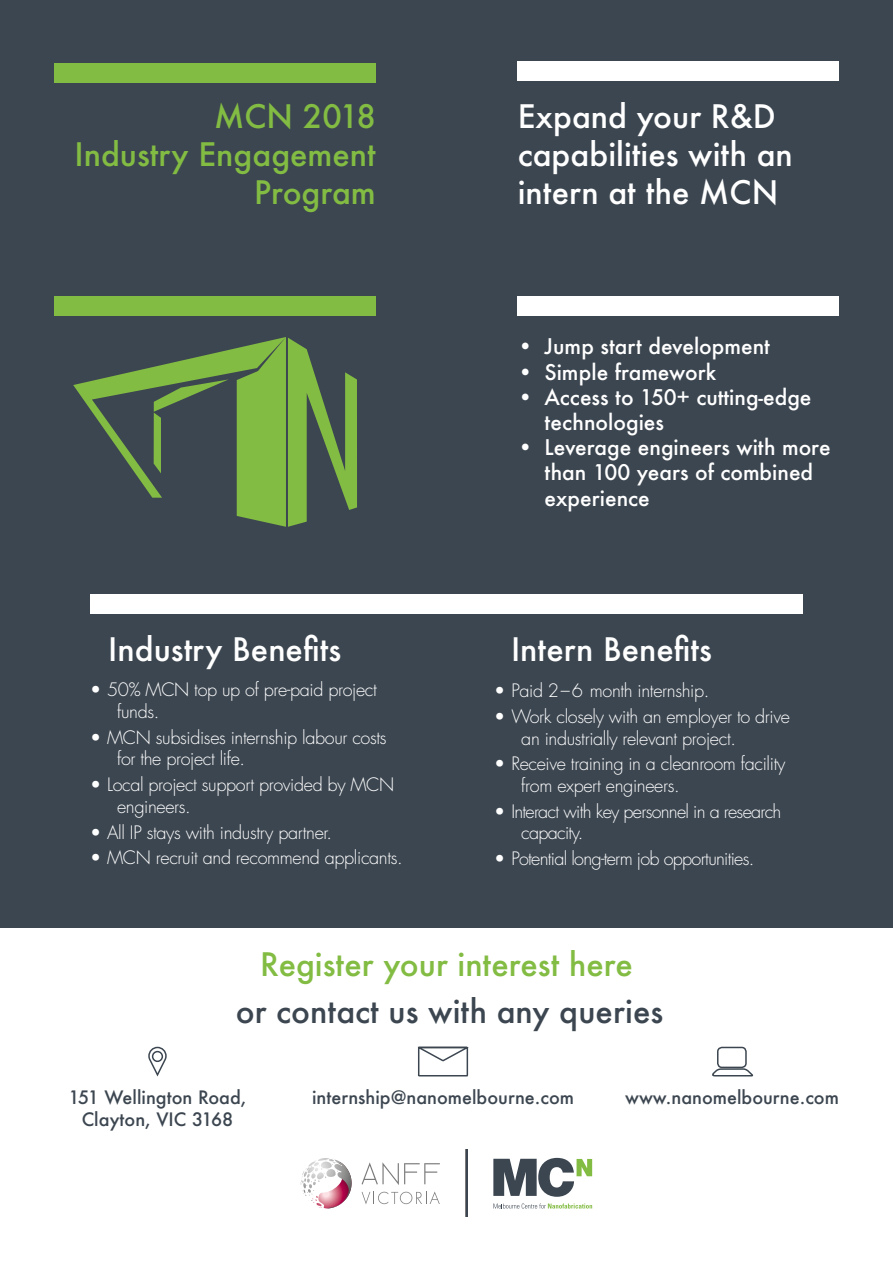
<style>
.page{position:relative;width:893px;height:1263px;background:#fff}
.page>*{position:absolute;margin:0;border:0;box-sizing:border-box;transform-origin:0 0}
.t1{font:500 31.5px/37.8px "Futura";color:#fff}
.t2{font:500 31.5px/37.8px "Futura";color:#83bc43;text-align:right}
.t3{font:500 31.5px "Futura";color:#3c4650}
.t4{font:500 21px/25.2px "Futura";color:#fff}
.t5{font:300 18px/21.6px "Futura LT";letter-spacing:-.02em;color:#fff}
.t6{font:500 18px "Futura";color:#3c4650}
.t7{font:300 18px/21.6px "Futura LT";letter-spacing:-.04em;color:#fff}
</style>
<div class="page">
<div style="left:0;top:0;width:893px;height:928px;background:#3c4650"></div>
<div style="left:517px;top:296px;width:322px;height:20px;background:#fff"></div>
<div style="left:517px;top:61px;width:322px;height:20px;background:#fff"></div>
<svg style="left:73px;top:337px;width:284px;height:190px"></svg>
<div style="left:54px;top:63px;width:321px;height:20px;background:#83bc43"></div>
<div style="left:54px;top:296px;width:321px;height:20px;background:#83bc43"></div>
<svg style="left:493px;top:1203px;width:99px;height:5px"></svg>
<svg style="left:493px;top:1158px;width:99px;height:39px"></svg>
<svg style="left:308px;top:1158px;width:44px;height:50px"></svg>
<svg style="left:362px;top:1162px;width:78px;height:23px"></svg>
<svg style="left:362px;top:1191px;width:78px;height:13px"></svg>
<hr style="left:465px;top:1149px;width:2px;height:68px;background:#7c7b7b">
<hr style="left:467px;top:1149px;width:1px;height:68px;background:#3c4650">
<div style="left:418px;top:1047px;width:50px;height:29px;border:2px solid #3c4650"></div>
<svg style="left:417px;top:1046px;width:51px;height:16px"></svg>
<svg style="left:148px;top:1046px;width:19px;height:31px"></svg>
<div style="left:152px;top:1051px;width:11px;height:11px;border:2px solid #3c4650;border-radius:50%"></div>
<svg style="left:712px;top:1068px;width:41px;height:9px"></svg>
<div style="left:717px;top:1047px;width:30px;height:21px;border:2px solid #3c4650;border-radius:4px"></div>
<div style="left:90px;top:595px;width:712px;height:19px;background:#fff"></div>
<h1 class="t2" style="left:74px;top:97px;width:303px">MCN 2018<br>Industry Engagement<br>Program</h1>
<h1 class="t1" style="left:108px;top:630px;width:234px">Industry Benefits</h1>
<p class="t5" style="left:117px;top:679px;width:261px;text-indent:-27px">• 50% MCN top up of pre-paid project funds.</p>
<p class="t5" style="left:117px;top:727px;width:271px;text-indent:-27px">• MCN subsidises internship labour costs for the project life.</p>
<p class="t5" style="left:117px;top:774px;width:279px;text-indent:-27px">• Local project support provided by MCN engineers.</p>
<p class="t5" style="left:90px;top:822px;width:243px">• All IP stays with industry partner.</p>
<p class="t5" style="left:90px;top:848px;width:314px">• MCN recruit and recommend applicants.</p>
<h1 class="t1" style="left:518px;top:97px;width:277px">Expand your R&amp;D capabilities with an intern at the MCN</h1>
<p class="t4" style="left:517px;top:334px;width:254px">• Jump start development</p>
<p class="t4" style="left:517px;top:359px;width:200px">• Simple framework</p>
<p class="t4" style="left:544px;top:384px;width:269px;text-indent:-27px">• Access to 150+ cutting-edge technologies</p>
<p class="t4" style="left:544px;top:434px;width:288px;text-indent:-27px">• Leverage engineers with more than 100 years of combined experience</p>
<h1 class="t1" style="left:511px;top:630px;width:202px">Intern Benefits</h1>
<p class="t5" style="left:494px;top:680px;width:217px">• Paid 2–6 month internship.</p>
<p class="t5" style="left:521px;top:706px;width:270px;text-indent:-27px">• Work closely with an employer to drive an industrially relevant project.</p>
<p class="t5" style="left:521px;top:754px;width:266px;text-indent:-27px">• Receive training in a cleanroom facility from expert engineers.</p>
<p class="t7" style="left:521px;top:801px;width:262px;text-indent:-27px">• Interact with key personnel in a research capacity.</p>
<p class="t7" style="left:494px;top:848px;width:261px">• Potential long-term job opportunities.</p>
<h1 class="t2" style="left:260px;top:944px;width:374px">Register your interest here</h1>
<h1 class="t3" style="left:236px;top:989px;width:429px">or contact us with any queries</h1>
<p class="t6" style="left:69px;top:1085px;width:179px">151 Wellington Road,</p>
<p class="t6" style="left:312px;top:1085px;width:264px">internship@nanomelbourne.com</p>
<p class="t6" style="left:82px;top:1107px;width:153px">Clayton, VIC 3168</p>
<p class="t6" style="left:625px;top:1085px;width:215px">www.nanomelbourne.com</p>
</div>
